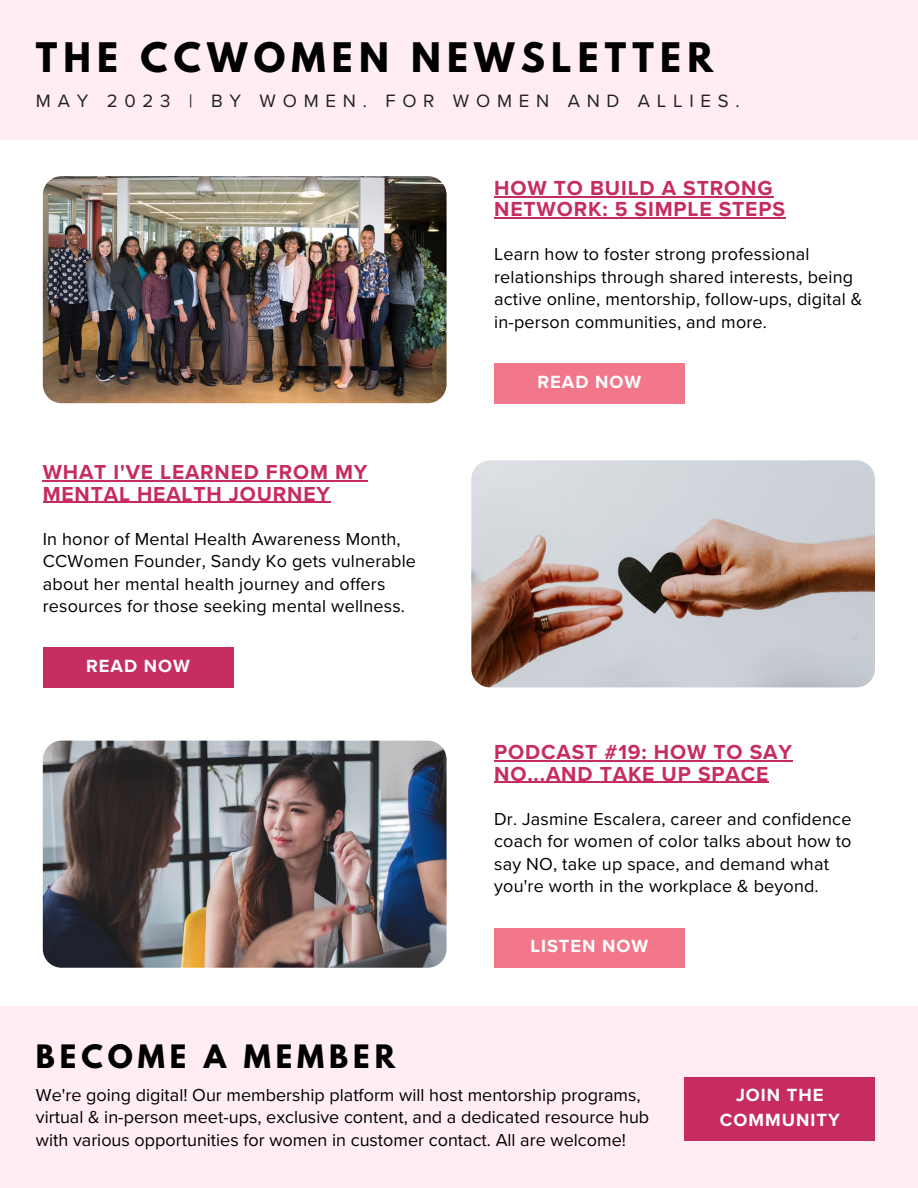
<style>
.page{position:relative;width:918px;height:1188px;background:#fff}
.page>*{position:absolute;margin:0;border:0;box-sizing:border-box;transform-origin:0 0}
.t1{font:700 36px "League Spartan";letter-spacing:.17em;color:#000}
.t2{font:700 28.5px "League Spartan";letter-spacing:.17em;color:#000}
.t3{font:700 21px/21.3px "Proxima Nova";letter-spacing:.04em;color:#c62c61}
.t4{font:18.6px "Proxima Nova";letter-spacing:.365em;color:#222}
.t5{font:700 18.3px/24.8px "Proxima Nova";letter-spacing:.055em;color:#fff;text-align:center}
.t6{font:18px/22.5px "Proxima Nova";letter-spacing:.01em;color:#000}
</style>
<div class="page">
<div style="left:0;top:0;width:918px;height:140px;background:#ffedf2"></div>
<div style="left:0;top:1007px;width:918px;height:181px;background:#ffedf2"></div>
<div style="left:494px;top:363px;width:191px;height:40px;background:#f2778b"></div>
<div style="left:43px;top:647px;width:190px;height:40px;background:#c62d61"></div>
<div style="left:494px;top:928px;width:191px;height:40px;background:#f2778b"></div>
<div style="left:685px;top:1077px;width:190px;height:63px;background:#c62c61"></div>
<img style="left:471px;top:460px;width:404px;height:227px;border-radius:19px">
<img style="left:43px;top:176px;width:404px;height:227px;border-radius:19px">
<hr style="left:494px;top:196px;width:279px;height:1px;background:#c62c61">
<hr style="left:494px;top:217px;width:292px;height:1px;background:#c62c61">
<hr style="left:43px;top:480px;width:325px;height:1px;background:#c62c61">
<hr style="left:43px;top:502px;width:288px;height:1px;background:#c62c61">
<hr style="left:494px;top:761px;width:299px;height:1px;background:#c62c61">
<hr style="left:494px;top:782px;width:275px;height:1px;background:#c62c61">
<img style="left:43px;top:741px;width:403px;height:227px;border-radius:19px">
<p class="t1" style="left:36px;top:40px;width:679px">THE CCWOMEN NEWSLETTER</p>
<p class="t4" style="left:36px;top:92px;width:705px">MAY 2023 | BY WOMEN. FOR WOMEN AND ALLIES.</p>
<p class="t3" style="left:494px;top:178px;width:292px">HOW TO BUILD A STRONG<br>NETWORK: 5 SIMPLE STEPS</p>
<p class="t6" style="left:494px;top:244px;width:370px">Learn how to foster strong professional relationships through shared interests, being active online, mentorship, follow-ups, digital &amp; in-person communities, and more.</p>
<p class="t3" style="left:43px;top:462px;width:326px">WHAT I'VE LEARNED FROM MY<br>MENTAL HEALTH JOURNEY</p>
<p class="t6" style="left:43px;top:528px;width:375px">In honor of Mental Health Awareness Month, CCWomen Founder, Sandy Ko gets vulnerable about her mental health journey and offers resources for those seeking mental wellness.</p>
<p class="t5" style="left:86px;top:654px;width:105px">READ NOW</p>
<p class="t2" style="left:36px;top:1042px;width:361px">BECOME A MEMBER</p>
<p class="t5" style="left:538px;top:370px;width:105px">READ NOW</p>
<p class="t3" style="left:494px;top:743px;width:299px">PODCAST #19: HOW TO SAY<br>NO...AND TAKE UP SPACE</p>
<p class="t6" style="left:494px;top:808px;width:359px">Dr. Jasmine Escalera, career and confidence coach for women of color talks about how to say NO, take up space, and demand what you're worth in the workplace &amp; beyond.</p>
<p class="t5" style="left:530px;top:935px;width:120px">LISTEN NOW</p>
<p class="t6" style="left:36px;top:1085px;width:615px">We're going digital! Our membership platform will host mentorship programs, virtual &amp; in-person meet-ups, exclusive content, and a dedicated resource hub with various opportunities for women in customer contact. All are welcome!</p>
<p class="t5" style="left:720px;top:1083px;width:121px">JOIN THE<br>COMMUNITY</p>
</div>
